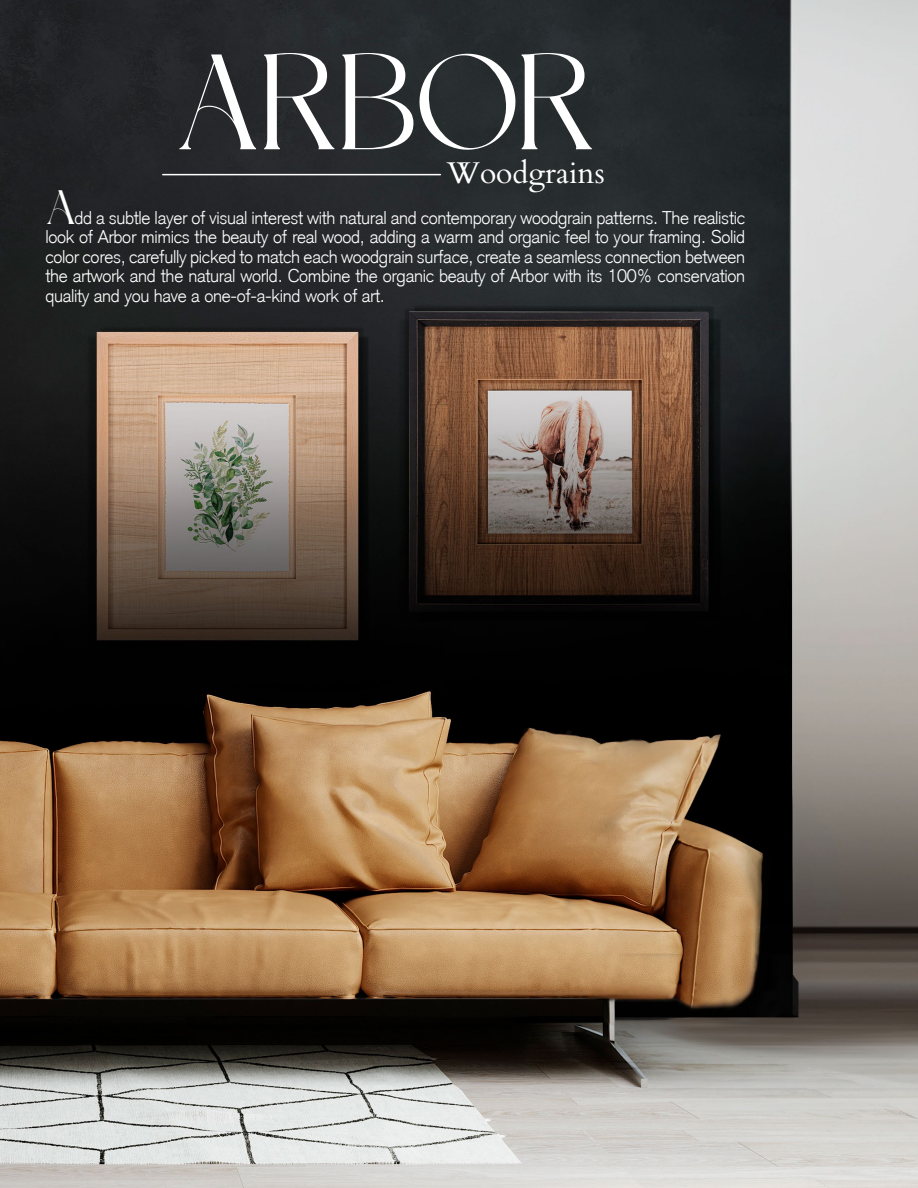
<style>
.page{position:relative;width:918px;height:1188px;background:#fff}
.page>*{position:absolute;margin:0;border:0;box-sizing:border-box;transform-origin:0 0}
.t1{font:135px "Dream Avenue";letter-spacing:-.01em;color:#fff}
.t2{font:48px "Dream Avenue";color:#fff}
.t3{font:30px "Cardo";color:#fff}
.t4{font:300 18px/19.5px "Akzidenz Grotesk";letter-spacing:-.015em;color:#fff;text-align:justify}
</style>
<div class="page">
<img style="left:0;top:0;width:918px;height:1188px">
<hr style="left:163px;top:174px;width:277px;height:1px;background:#fff">
<h1 class="t1" style="left:175px;top:15px;width:422px">ARBOR</h1>
<h3 class="t3" style="left:447px;top:149px;width:159px">Woodgrains</h3>
<h2 class="t2" style="left:46px;top:176px;width:32px">A</h2>
<p class="t4" style="left:45px;top:227px;width:701px">look of Arbor mimics the beauty of real wood, adding a warm and organic feel to your framing. Solid color cores, carefully picked to match each woodgrain surface, create a seamless connection between the artwork and the natural world. Combine the organic beauty of Arbor with its 100% conservation quality and you have a one-of-a-kind work of art.</p>
<p class="t4" style="left:74px;top:208px;width:672px">dd a subtle layer of visual interest with natural and contemporary woodgrain patterns. The realistic</p>
</div>
